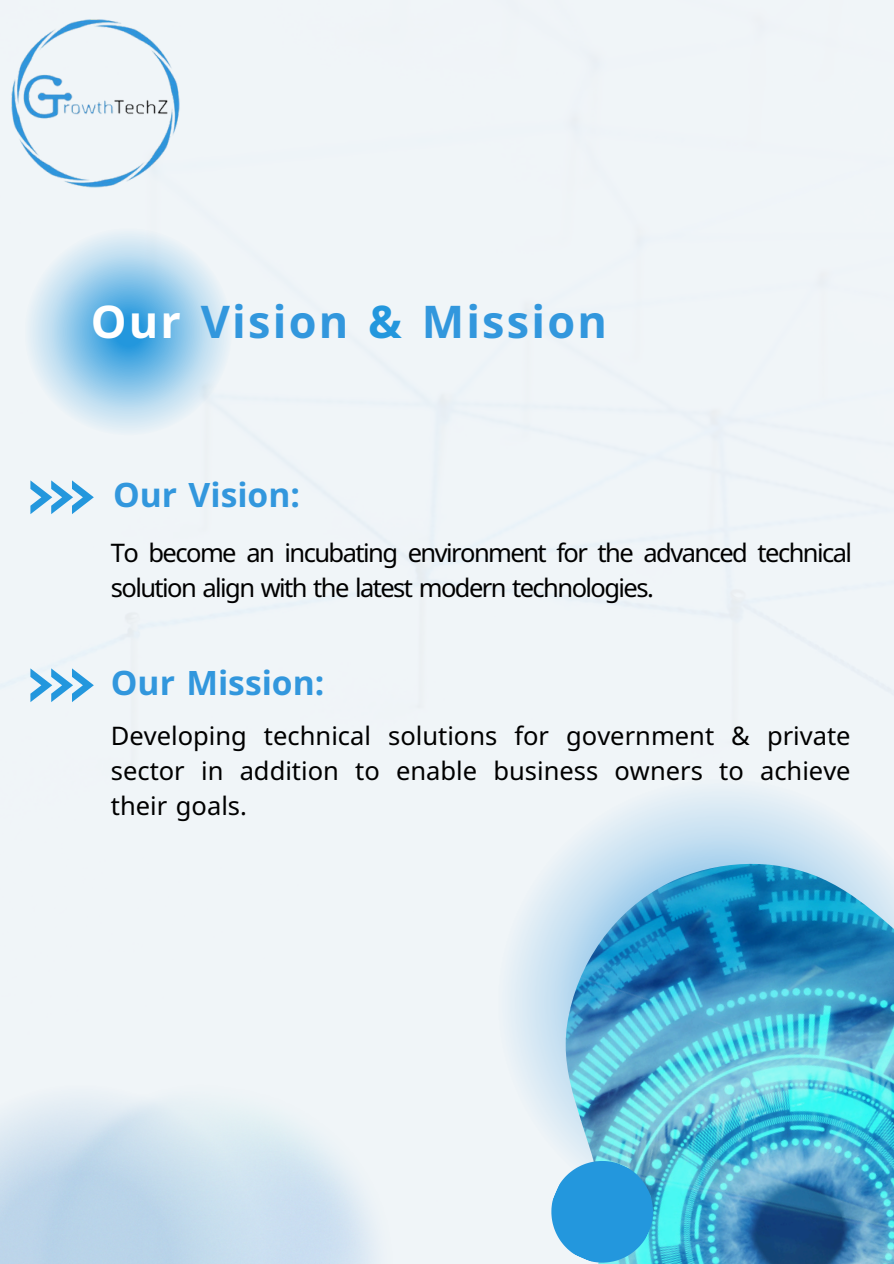
<style>
.page{position:relative;width:894px;height:1264px;background:#fff}
.page>*{position:absolute;margin:0;border:0;box-sizing:border-box;transform-origin:0 0}
.t1{font:700 45px "Noto Sans";letter-spacing:.05em;color:#3297dd}
.t2{font:700 33.6px "Noto Sans";color:#3297dd}
.t3{font:25.5px/34.8px "Noto Sans";letter-spacing:-.06em;color:#000}
.s1{color:#fff}
.s2{color:#2397dd}
</style>
<div class="page">
<svg style="left:426px;top:708px;width:467px;height:555px;fill:#f0f5f8"></svg>
<img style="left:482px;top:857px;width:411px;height:406px">
<svg style="left:535px;top:1145px;width:134px;height:118px"></svg>
<svg style="left:24px;top:323px;width:208px;height:112px"></svg>
<svg style="left:30px;top:480px;width:64px;height:34px"></svg>
<svg style="left:30px;top:668px;width:64px;height:34px"></svg>
<img style="left:0;top:0;width:301px;height:323px">
<h1 class="t1" style="left:91px;top:290px;width:517px"><span class="s1">Our</span> Vision <span class="s2">&amp;</span> Mission</h1>
<p class="t2" style="left:113px;top:471px;width:188px">Our Vision:</p>
<p class="t3" style="left:111px;top:534px;width:742px">To become an incubating environment for the advanced technical solution align with the latest modern technologies.</p>
<h2 class="t2" style="left:111px;top:658px;width:215px">Our Mission:</h2>
<p class="t3" style="left:111px;top:717px;width:741px;text-align:justify">Developing technical solutions for government &amp; private sector in addition to enable business owners to achieve their goals.</p>
</div>
